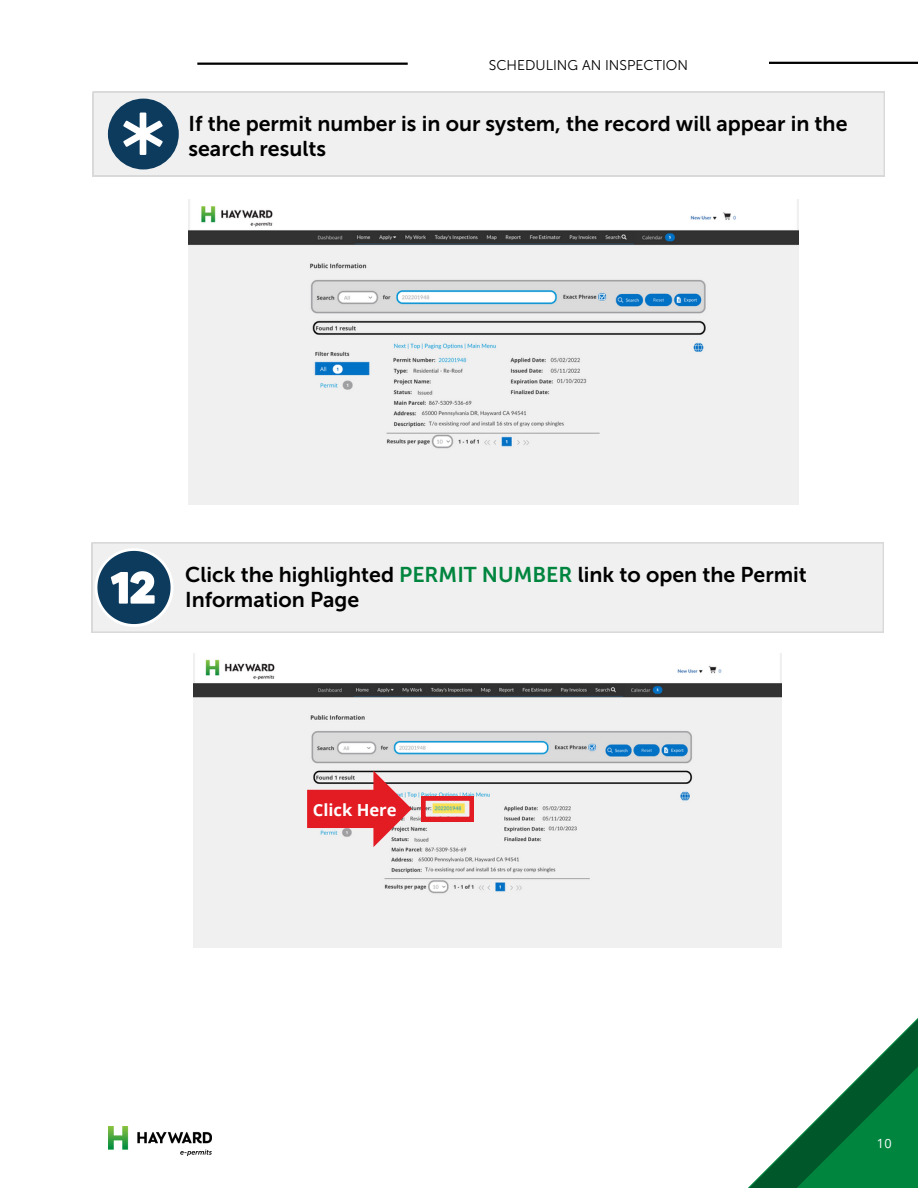
<style>
.page{position:relative;width:918px;height:1188px;background:#fff}
.page>*{position:absolute;margin:0;border:0;box-sizing:border-box;transform-origin:0 0}
.t1{font:21.3px/24.8px "Museo Sans 700";color:#000}
.t2{font:700 16.65px "Open Sans";color:#fff}
.t3{font:14.1px "Museo Sans 300";color:#000}
.t4{font:12.75px "Open Sans";color:#fff}
.s1{color:#00853f}
</style>
<div class="page">
<hr style="left:197px;top:63px;width:211px;height:2px;background:#000">
<hr style="left:769px;top:62px;width:149px;height:2px;background:#000">
<svg style="left:748px;top:1018px;width:170px;height:170px"></svg>
<img style="left:109px;top:1127px;width:102px;height:29px">
<div style="left:93px;top:92px;width:792px;height:84px;background:#f0f0f0"></div>
<div style="left:108px;top:99px;width:71px;height:70px;background:#0d3b5e;border-radius:50%"></div>
<svg style="left:123px;top:113px;width:40px;height:42px"></svg>
<img style="left:188px;top:199px;width:611px;height:305px">
<img style="left:193px;top:654px;width:588px;height:293px">
<svg style="left:307px;top:771px;width:105px;height:76px"></svg>
<svg style="left:421px;top:796px;width:53px;height:25px"></svg>
<div style="left:92px;top:543px;width:792px;height:90px;background:#f0f0f0"></div>
<div style="left:95px;top:548px;width:78px;height:79px;background:#fff;border-radius:50%"></div>
<svg style="left:97px;top:551px;width:74px;height:73px"></svg>
<p class="t3" style="left:489px;top:56px;width:201px">SCHEDULING AN INSPECTION</p>
<p class="t1" style="left:189px;top:112px;width:661px">If the permit number is in our system, the record will appear in the search results</p>
<p class="t1" style="left:185px;top:563px;width:623px">Click the highlighted <span class="s1">PERMIT NUMBER</span> link to open the Permit<br>Information Page</p>
<p class="t2" style="left:313px;top:798px;width:85px">Click Here</p>
<p class="t4" style="left:877px;top:1135px;width:16px">10</p>
</div>
